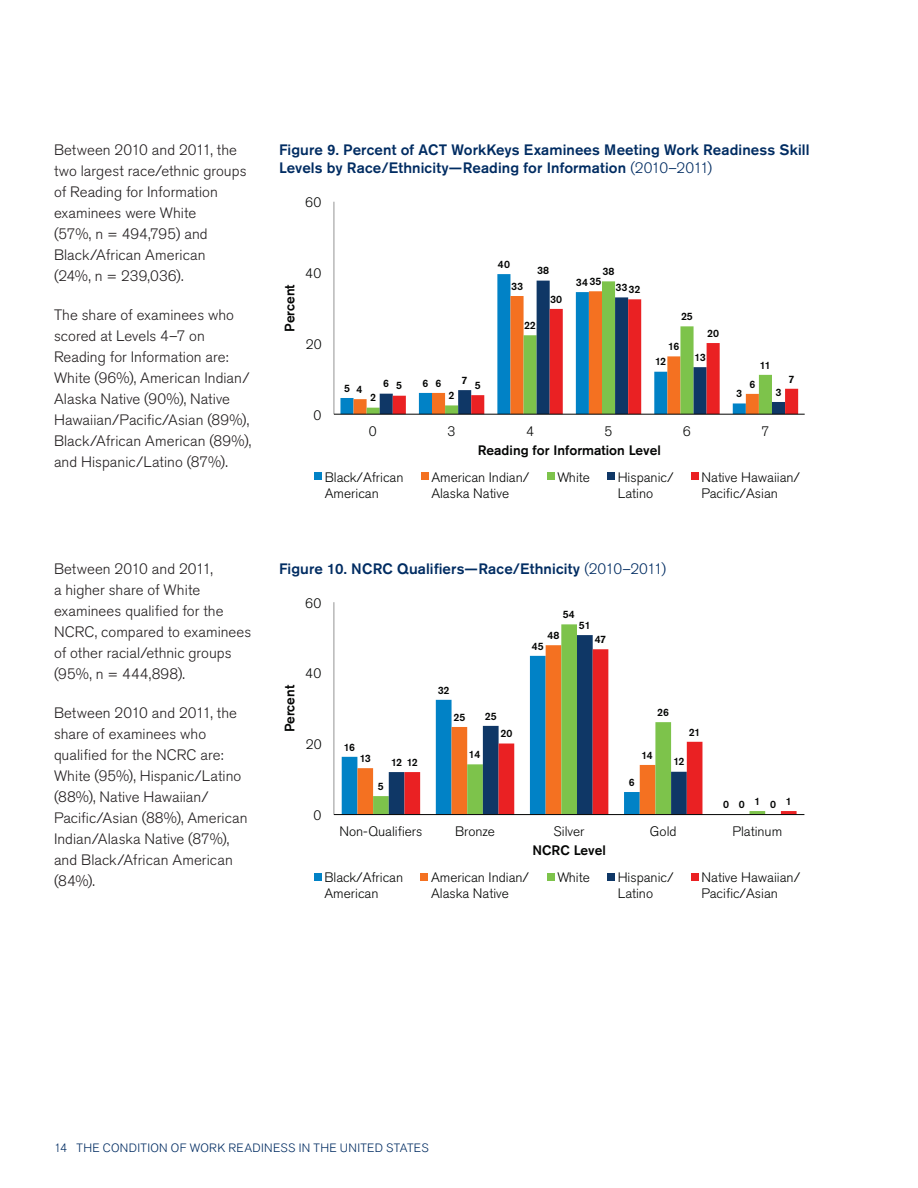
<style>
.page{position:relative;width:918px;height:1188px;background:#fff}
.page>*{position:absolute;margin:0;border:0;box-sizing:border-box;transform-origin:0 0}
.t1{font:300 15px/21px "Akzidenz Grotesk Std";letter-spacing:.005em;color:#231f20}
.t2{font:500 15px/18px "Akzidenz Grotesk Std";letter-spacing:.005em;color:#002c62}
.t3{font:300 13.65px/15.9px "Akzidenz Grotesk Std";color:#040504}
.t4{font:500 13.65px "Akzidenz Grotesk Std";color:#040504}
.t5{font:300 12px "Akzidenz Grotesk Std";letter-spacing:.025em;color:#002c62}
.t6{font:500 10.65px "Akzidenz Grotesk Std";color:#040504}
.s1{font-weight:300}
</style>
<div class="page">
<svg style="left:342px;top:756px;width:15px;height:58px"></svg>
<svg style="left:357px;top:756px;width:16px;height:58px"></svg>
<svg style="left:373px;top:624px;width:204px;height:190px"></svg>
<svg style="left:389px;top:635px;width:204px;height:179px"></svg>
<svg style="left:404px;top:649px;width:393px;height:165px"></svg>
<hr style="left:334px;top:602px;width:1px;height:213px;background:#959595">
<hr style="left:334px;top:814px;width:470px;height:1px;background:#040504">
<div style="left:314px;top:873px;width:7px;height:7px;background:#0182c6"></div>
<div style="left:421px;top:873px;width:7px;height:7px;background:#f47121"></div>
<div style="left:547px;top:873px;width:7px;height:7px;background:#7dc34b"></div>
<div style="left:607px;top:873px;width:8px;height:7px;background:#0f3766"></div>
<div style="left:691px;top:873px;width:7px;height:7px;background:#ea2123"></div>
<svg style="left:340px;top:274px;width:210px;height:140px"></svg>
<svg style="left:354px;top:291px;width:13px;height:123px"></svg>
<svg style="left:367px;top:281px;width:13px;height:133px"></svg>
<svg style="left:380px;top:281px;width:249px;height:133px"></svg>
<svg style="left:393px;top:299px;width:405px;height:115px"></svg>
<hr style="left:334px;top:202px;width:1px;height:212px;background:#959595">
<hr style="left:334px;top:414px;width:471px;height:1px;background:#040504">
<div style="left:315px;top:473px;width:7px;height:7px;background:#0182c6"></div>
<div style="left:421px;top:473px;width:7px;height:7px;background:#f47121"></div>
<div style="left:547px;top:473px;width:7px;height:7px;background:#7dc34b"></div>
<div style="left:607px;top:473px;width:8px;height:7px;background:#0f3766"></div>
<div style="left:691px;top:473px;width:7px;height:7px;background:#ea2123"></div>
<p class="t1" style="left:54px;top:140px;width:194px">Between 2010 and 2011, the two largest race/ethnic groups of Reading for Information examinees were White<br>(57%, n = 494,795) and<br>Black/African American<br>(24%, n = 239,036).</p>
<p class="t1" style="left:54px;top:305px;width:199px">The share of examinees who scored at Levels 4–7 on<br>Reading for Information are:<br>White (96%), American Indian/<br>Alaska Native (90%), Native<br>Hawaiian/Pacific/Asian (89%),<br>Black/African American (89%), and Hispanic/Latino (87%).</p>
<p class="t1" style="left:54px;top:558px;width:199px">Between 2010 and 2011,<br>a higher share of White examinees qualified for the<br>NCRC, compared to examinees of other racial/ethnic groups (95%, n = 444,898).</p>
<p class="t1" style="left:54px;top:702px;width:195px">Between 2010 and 2011, the share of examinees who qualified for the NCRC are:<br>White (95%), Hispanic/Latino (88%), Native Hawaiian/<br>Pacific/Asian (88%), American<br>Indian/Alaska Native (87%), and Black/African American (84%).</p>
<p class="t2" style="left:279px;top:141px;width:532px">Figure 9. Percent of ACT WorkKeys Examinees Meeting Work Readiness Skill<br>Levels by Race/Ethnicity—Reading for Information <span class="s1">(2010–2011)</span></p>
<p class="t3" style="left:305px;top:195px;width:18px">60</p>
<p class="t4" style="left:281px;top:332px;width:49px;rotate:-90deg">Percent</p>
<p class="t3" style="left:305px;top:266px;width:18px">40</p>
<p class="t3" style="left:306px;top:336px;width:17px">20</p>
<p class="t3" style="left:314px;top:407px;width:9px">0</p>
<p class="t6" style="left:344px;top:381px;width:7px">5</p>
<p class="t6" style="left:357px;top:383px;width:7px">4</p>
<p class="t6" style="left:383px;top:377px;width:7px">6</p>
<p class="t6" style="left:462px;top:374px;width:7px">7</p>
<p class="t6" style="left:422px;top:376px;width:7px">6</p>
<p class="t6" style="left:436px;top:376px;width:7px">6</p>
<p class="t6" style="left:396px;top:379px;width:7px">5</p>
<p class="t6" style="left:475px;top:379px;width:7px">5</p>
<p class="t6" style="left:370px;top:391px;width:7px">2</p>
<p class="t6" style="left:449px;top:389px;width:7px">2</p>
<p class="t6" style="left:498px;top:258px;width:14px">40</p>
<p class="t6" style="left:511px;top:279px;width:13px">33</p>
<p class="t6" style="left:537px;top:264px;width:14px">38</p>
<p class="t6" style="left:550px;top:292px;width:14px">30</p>
<p class="t6" style="left:524px;top:319px;width:13px">22</p>
<p class="t6" style="left:602px;top:265px;width:14px">38</p>
<p class="t6" style="left:576px;top:275px;width:27px">3435</p>
<p class="t6" style="left:616px;top:281px;width:13px">33</p>
<p class="t6" style="left:629px;top:283px;width:13px">32</p>
<p class="t6" style="left:681px;top:310px;width:13px">25</p>
<p class="t6" style="left:668px;top:340px;width:13px">16</p>
<p class="t6" style="left:707px;top:327px;width:13px">20</p>
<p class="t6" style="left:655px;top:355px;width:13px">12</p>
<p class="t6" style="left:694px;top:351px;width:13px">13</p>
<p class="t6" style="left:736px;top:387px;width:7px">3</p>
<p class="t6" style="left:760px;top:358px;width:12px">11</p>
<p class="t6" style="left:749px;top:377px;width:7px">6</p>
<p class="t6" style="left:776px;top:385px;width:7px">3</p>
<p class="t6" style="left:789px;top:372px;width:7px">7</p>
<p class="t3" style="left:369px;top:424px;width:9px">0</p>
<p class="t3" style="left:448px;top:424px;width:9px">3</p>
<p class="t3" style="left:526px;top:424px;width:9px">4</p>
<p class="t3" style="left:605px;top:424px;width:9px">5</p>
<p class="t3" style="left:683px;top:424px;width:9px">6</p>
<p class="t3" style="left:761px;top:424px;width:9px">7</p>
<p class="t4" style="left:478px;top:442px;width:185px">Reading for Information Level</p>
<p class="t3" style="left:325px;top:470px;width:80px">Black/African<br>American</p>
<p class="t3" style="left:431px;top:470px;width:100px">American Indian/<br>Alaska Native</p>
<p class="t3" style="left:558px;top:470px;width:34px">White</p>
<p class="t3" style="left:618px;top:470px;width:57px">Hispanic/<br>Latino</p>
<p class="t3" style="left:702px;top:470px;width:100px">Native Hawaiian/<br>Pacific/Asian</p>
<p class="t2" style="left:279px;top:559px;width:389px">Figure 10. NCRC Qualifiers—Race/Ethnicity <span class="s1">(2010–2011)</span></p>
<p class="t4" style="left:281px;top:732px;width:49px;rotate:-90deg">Percent</p>
<p class="t3" style="left:305px;top:595px;width:18px">60</p>
<p class="t3" style="left:305px;top:666px;width:18px">40</p>
<p class="t3" style="left:306px;top:737px;width:17px">20</p>
<p class="t3" style="left:314px;top:808px;width:9px">0</p>
<p class="t6" style="left:563px;top:608px;width:14px">54</p>
<p class="t6" style="left:344px;top:740px;width:13px">16</p>
<p class="t6" style="left:360px;top:752px;width:13px">13</p>
<p class="t6" style="left:378px;top:780px;width:7px">5</p>
<p class="t6" style="left:391px;top:756px;width:28px">12 12</p>
<p class="t6" style="left:438px;top:683px;width:13px">32</p>
<p class="t6" style="left:453px;top:710px;width:13px">25</p>
<p class="t6" style="left:485px;top:709px;width:13px">25</p>
<p class="t6" style="left:500px;top:727px;width:13px">20</p>
<p class="t6" style="left:469px;top:748px;width:13px">14</p>
<p class="t6" style="left:547px;top:629px;width:14px">48</p>
<p class="t6" style="left:532px;top:639px;width:14px">45</p>
<p class="t6" style="left:579px;top:619px;width:14px">51</p>
<p class="t6" style="left:595px;top:633px;width:13px">47</p>
<p class="t6" style="left:657px;top:706px;width:13px">26</p>
<p class="t6" style="left:689px;top:725px;width:13px">21</p>
<p class="t6" style="left:641px;top:748px;width:13px">14</p>
<p class="t6" style="left:629px;top:775px;width:7px">6</p>
<p class="t6" style="left:673px;top:755px;width:13px">12</p>
<p class="t6" style="left:723px;top:798px;width:7px">0</p>
<p class="t6" style="left:739px;top:798px;width:7px">0</p>
<p class="t6" style="left:754px;top:794px;width:7px">1</p>
<p class="t6" style="left:770px;top:798px;width:7px">0</p>
<p class="t6" style="left:786px;top:794px;width:7px">1</p>
<p class="t3" style="left:339px;top:824px;width:84px">Non-Qualifiers</p>
<p class="t3" style="left:455px;top:824px;width:42px">Bronze</p>
<p class="t3" style="left:554px;top:824px;width:32px">Silver</p>
<p class="t3" style="left:650px;top:824px;width:28px">Gold</p>
<p class="t3" style="left:733px;top:824px;width:51px">Platinum</p>
<p class="t4" style="left:533px;top:842px;width:75px">NCRC Level</p>
<p class="t3" style="left:325px;top:870px;width:80px">Black/African<br>American</p>
<p class="t3" style="left:431px;top:870px;width:100px">American Indian/<br>Alaska Native</p>
<p class="t3" style="left:557px;top:870px;width:34px">White</p>
<p class="t3" style="left:618px;top:870px;width:57px">Hispanic/<br>Latino</p>
<p class="t3" style="left:702px;top:870px;width:100px">Native Hawaiian/<br>Pacific/Asian</p>
<p class="t5" style="left:54px;top:1141px;width:66px">14 The Condition</p>
<p class="t5" style="left:171px;top:1141px;width:39px">of Work</p>
<p class="t5" style="left:229px;top:1141px;width:17px">Readiness</p>
<p class="t5" style="left:299px;top:1141px;width:24px">in the</p>
<p class="t5" style="left:340px;top:1141px;width:17px">United</p>
<p class="t5" style="left:386px;top:1141px;width:16px">States</p>
</div>
